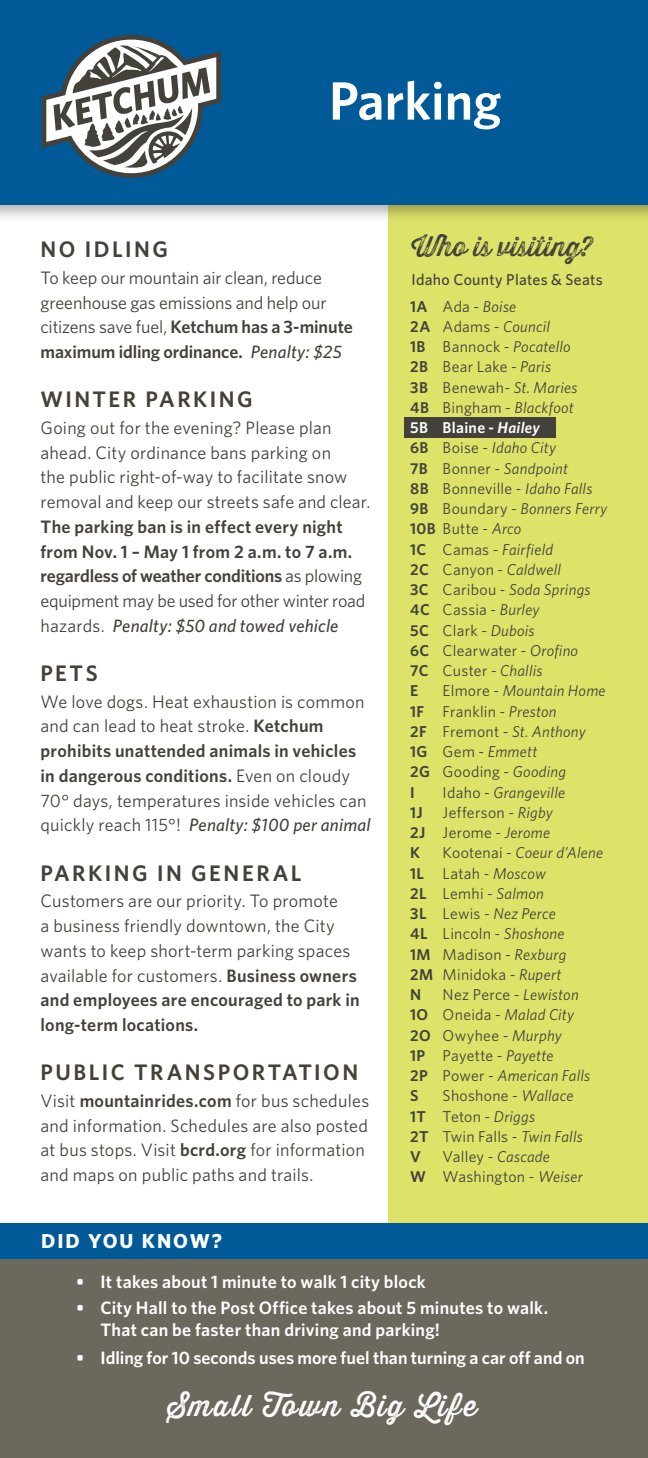
<style>
.page{position:relative;width:648px;height:1458px;background:#fff}
.page>*{position:absolute;margin:0;border:0;box-sizing:border-box;transform-origin:0 0}
.t1{font:600 54px "Whitney";color:#fff}
.SECTION_HEAD{font:29.25px "Thirsty Rough Reg One";letter-spacing:.085em;color:#fff}
.SECTION_HEAD-2{font:27px "Thirsty Rough Reg Thr";letter-spacing:.01em;color:#43413a}
.SECTION_HEAD-3{font:600 22.5px "Whitney";letter-spacing:.11em;color:#43413a}
.t2{font:600 20.25px "Whitney";color:#fff}
.t3{font:700 20.25px "Whitney";letter-spacing:.1em;color:#fff}
.Paragraph_Style_1{font:18px/24.8px "Whitney";letter-spacing:.01em;color:#43413a}
.t4{font:600 18px/22.5px "Whitney";letter-spacing:.01em;color:#fff}
.codes{font:15.75px "Whitney";letter-spacing:.02em;color:#43413a}
.codes-2{font:italic 15.75px "Whitney";letter-spacing:.015em;color:#43413a}
.SECTION_HEAD-4{font:500 15.75px "Whitney";letter-spacing:.02em;color:#43413a}
.codes-3{font:600 15.75px "Whitney";letter-spacing:.02em;color:#fff}
.codes-4{font:600 15.75px "Whitney";color:#43413a}
.s1{font-weight:600}
.s2{font-weight:500;font-style:italic}
.s3{font-weight:600;font-style:normal}
.s4{font-style:normal}
.s5{font-style:italic}
</style>
<div class="page">
<div style="left:389px;top:204px;width:259px;height:1105px;background:#dde269"></div>
<div style="left:0;top:1230px;width:648px;height:228px;background:#6d685e"></div>
<div style="left:0;top:0;width:648px;height:223px;background:#231f20;opacity:.35"></div>
<div style="left:0;top:0;width:648px;height:204px;background:#005a97"></div>
<svg style="left:42px;top:35px;width:179px;height:143px"></svg>
<div style="left:404px;top:418px;width:152px;height:20px;background:#43413a"></div>
<div style="left:0;top:1223px;width:648px;height:35px;background:#005a97"></div>
<p class="t1" style="left:329px;top:68px;width:174px">Parking</p>
<p class="SECTION_HEAD-3" style="left:40px;top:236px;width:129px">NO IDLING</p>
<p class="Paragraph_Style_1" style="left:40px;top:265px;width:314px">To keep our mountain air clean, reduce greenhouse gas emissions and help our citizens save fuel, <span class="s1">Ketchum has a 3-minute maximum idling ordinance.</span> <span class="s2">Penalty: $25</span></p>
<p class="SECTION_HEAD-3" style="left:40px;top:386px;width:214px">WINTER PARKING</p>
<p class="Paragraph_Style_1" style="left:40px;top:415px;width:331px">Going out for the evening? Please plan ahead. City ordinance bans parking on<br>the public right-of-way to facilitate snow removal and keep our streets safe and clear.<br><span class="s1">The parking ban is in effect every night from Nov. 1 – May 1 from 2 a.m. to 7 a.m. regardless of weather conditions</span> as plowing equipment may be used for other winter road hazards. <span class="s2">Penalty: $50 and towed vehicle</span></p>
<p class="SECTION_HEAD-3" style="left:40px;top:659px;width:59px">PETS</p>
<p class="Paragraph_Style_1" style="left:40px;top:689px;width:332px">We love dogs. Heat exhaustion is common and can lead to heat stroke. <span class="s1">Ketchum prohibits unattended animals in vehicles in dangerous conditions.</span> Even on cloudy 70° days, temperatures inside vehicles can quickly reach 115°! <span class="s2">Penalty: $100 per animal</span></p>
<p class="SECTION_HEAD-3" style="left:40px;top:859px;width:263px">PARKING IN GENERAL</p>
<p class="Paragraph_Style_1" style="left:40px;top:888px;width:321px">Customers are our priority. To promote<br>a business friendly downtown, the City wants to keep short-term parking spaces available for customers. <span class="s1">Business owners and employees are encouraged to park in long-term locations.</span></p>
<p class="SECTION_HEAD-3" style="left:40px;top:1059px;width:319px">PUBLIC TRANSPORTATION</p>
<p class="Paragraph_Style_1" style="left:40px;top:1088px;width:330px">Visit <span class="s1">mountainrides.com</span> for bus schedules and information. Schedules are also posted at bus stops. Visit <span class="s1">bcrd.org</span> for information and maps on public paths and trails.</p>
<p class="t3" style="left:41px;top:1229px;width:182px">DID YOU KNOW?</p>
<p class="SECTION_HEAD-2" style="left:411px;top:227px;width:183px">Who is visiting?</p>
<p class="SECTION_HEAD-4" style="left:411px;top:270px;width:193px">Idaho County Plates &amp; Seats</p>
<p class="codes-2" style="left:410px;top:297px;width:108px"><span class="s3">1A</span> <span class="s4">Ada -</span> Boise</p>
<p class="codes-2" style="left:410px;top:317px;width:141px"><span class="s3">2A</span> <span class="s4">Adams -</span> Council</p>
<p class="codes-2" style="left:410px;top:337px;width:162px"><span class="s3">1B</span> <span class="s4">Bannock -</span> Pocatello</p>
<p class="codes" style="left:410px;top:357px;width:142px"><span class="s1">2B</span> Bear Lake <span class="s5">- Paris</span></p>
<p class="codes-2" style="left:410px;top:378px;width:169px"><span class="s3">3B</span> <span class="s4">Benewah-</span> St. Maries</p>
<p class="codes-2" style="left:410px;top:398px;width:165px"><span class="s3">4B</span> <span class="s4">Bingham -</span> Blackfoot</p>
<p class="codes-3" style="left:410px;top:418px;width:131px">5B Blaine - <span class="s5">Hailey</span></p>
<p class="codes-2" style="left:410px;top:439px;width:147px"><span class="s3">6B</span> <span class="s4">Boise -</span> Idaho City</p>
<p class="codes-2" style="left:410px;top:459px;width:159px"><span class="s3">7B</span> <span class="s4">Bonner -</span> Sandpoint</p>
<p class="codes" style="left:410px;top:479px;width:184px"><span class="s1">8B</span> Bonneville - <span class="s5">Idaho Falls</span></p>
<p class="codes-2" style="left:410px;top:499px;width:199px"><span class="s3">9B</span> <span class="s4">Boundary -</span> Bonners Ferry</p>
<p class="codes" style="left:410px;top:519px;width:113px"><span class="s1">10B</span> Butte - <span class="s5">Arco</span></p>
<p class="codes-2" style="left:410px;top:540px;width:144px"><span class="s3">1C</span> <span class="s4">Camas -</span> Fairfield</p>
<p class="codes-2" style="left:410px;top:560px;width:152px"><span class="s3">2C</span> <span class="s4">Canyon -</span> Caldwell</p>
<p class="codes-2" style="left:410px;top:580px;width:182px"><span class="s3">3C</span> <span class="s4">Caribou -</span> Soda Springs</p>
<p class="codes" style="left:410px;top:600px;width:131px"><span class="s1">4C</span> Cassia - <span class="s5">Burley</span></p>
<p class="codes" style="left:410px;top:621px;width:126px"><span class="s1">5C</span> Clark - <span class="s5">Dubois</span></p>
<p class="codes" style="left:410px;top:641px;width:169px"><span class="s1">6C</span> Clearwater - <span class="s5">Orofino</span></p>
<p class="codes" style="left:410px;top:661px;width:134px"><span class="s1">7C</span> Custer - <span class="s5">Challis</span></p>
<p class="codes-4" style="left:410px;top:681px;width:10px">E</p>
<p class="codes-2" style="left:443px;top:682px;width:165px"><span class="s4">Elmore -</span> Mountain Home</p>
<p class="codes" style="left:410px;top:702px;width:148px"><span class="s1">1F</span> Franklin - <span class="s5">Preston</span></p>
<p class="codes-2" style="left:410px;top:722px;width:177px"><span class="s3">2F</span> <span class="s4">Fremont -</span> St. Anthony</p>
<p class="codes-2" style="left:410px;top:742px;width:129px"><span class="s3">1G</span> <span class="s4">Gem -</span> Emmett</p>
<p class="codes" style="left:410px;top:762px;width:158px"><span class="s1">2G</span> Gooding - <span class="s5">Gooding</span></p>
<p class="codes-4" style="left:410px;top:783px;width:6px">I</p>
<p class="codes-2" style="left:443px;top:783px;width:124px"><span class="s4">Idaho -</span> Grangeville</p>
<p class="codes-4" style="left:410px;top:803px;width:14px">1J</p>
<p class="codes" style="left:443px;top:803px;width:112px">Jefferson - <span class="s5">Rigby</span></p>
<p class="codes" style="left:410px;top:823px;width:142px"><span class="s1">2J</span> Jerome - <span class="s5">Jerome</span></p>
<p class="codes-4" style="left:410px;top:843px;width:11px">K</p>
<p class="codes-2" style="left:443px;top:844px;width:162px"><span class="s4">Kootenai -</span> Coeur d’Alene</p>
<p class="codes" style="left:410px;top:864px;width:137px"><span class="s1">1L</span> Latah - <span class="s5">Moscow</span></p>
<p class="codes" style="left:410px;top:884px;width:135px"><span class="s1">2L</span> Lemhi - <span class="s5">Salmon</span></p>
<p class="codes-2" style="left:410px;top:904px;width:147px"><span class="s3">3L</span> <span class="s4">Lewis -</span> Nez Perce</p>
<p class="codes" style="left:410px;top:924px;width:156px"><span class="s1">4L</span> Lincoln - <span class="s5">Shoshone</span></p>
<p class="codes" style="left:410px;top:945px;width:158px"><span class="s1">1M</span> Madison - <span class="s5">Rexburg</span></p>
<p class="codes" style="left:410px;top:965px;width:153px"><span class="s1">2M</span> Minidoka - <span class="s5">Rupert</span></p>
<p class="codes-4" style="left:410px;top:985px;width:13px">N</p>
<p class="codes" style="left:443px;top:985px;width:138px">Nez Perce - <span class="s5">Lewiston</span></p>
<p class="codes-2" style="left:410px;top:1006px;width:166px"><span class="s3">1O</span> <span class="s4">Oneida -</span> Malad City</p>
<p class="codes" style="left:410px;top:1026px;width:153px"><span class="s1">2O</span> Owyhee - <span class="s5">Murphy</span></p>
<p class="codes" style="left:410px;top:1046px;width:145px"><span class="s1">1P</span> Payette - <span class="s5">Payette</span></p>
<p class="codes-2" style="left:410px;top:1066px;width:181px"><span class="s3">2P</span> <span class="s4">Power -</span> American Falls</p>
<p class="codes-4" style="left:410px;top:1086px;width:10px">S</p>
<p class="codes" style="left:443px;top:1086px;width:132px">Shoshone - <span class="s5">Wallace</span></p>
<p class="codes" style="left:410px;top:1107px;width:126px"><span class="s1">1T</span> Teton - <span class="s5">Driggs</span></p>
<p class="codes" style="left:410px;top:1127px;width:174px"><span class="s1">2T</span> Twin Falls - <span class="s5">Twin Falls</span></p>
<p class="codes-4" style="left:410px;top:1147px;width:12px">V</p>
<p class="codes" style="left:443px;top:1147px;width:109px">Valley - <span class="s5">Cascade</span></p>
<p class="codes" style="left:410px;top:1167px;width:174px"><span class="s1">W</span> Washington - <span class="s5">Weiser</span></p>
<p class="t4" style="left:76px;top:1270px;width:351px">• It takes about 1 minute to walk 1 city block</p>
<p class="t4" style="left:100px;top:1296px;width:449px;text-indent:-24px">• City Hall to the Post Office takes about 5 minutes to walk.<br>That can be faster than driving and parking!</p>
<p class="t4" style="left:76px;top:1346px;width:510px">• Idling for 10 seconds uses more fuel than turning a car off and on</p>
<p class="SECTION_HEAD" style="left:168px;top:1384px;width:311px">Small Town Big Life</p>
<p class="t2" style="left:222px;top:1397px;width:205px">www.ketchumidaho.org</p>
</div>
